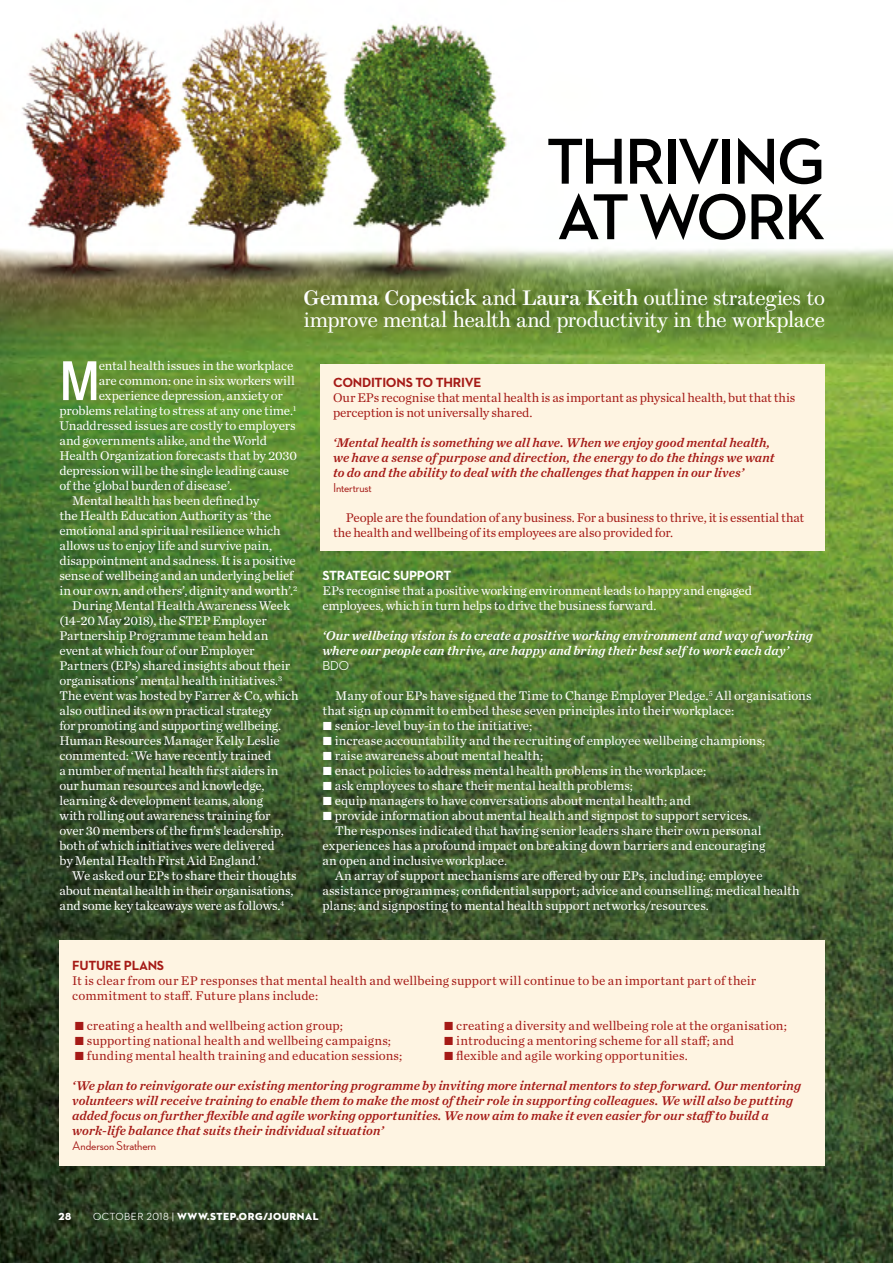
<style>
.page{position:relative;width:893px;height:1263px;background:#fff}
.page>*{position:absolute;margin:0;border:0;box-sizing:border-box;transform-origin:0 0}
.t1{font:700 66px/55.5px "Neutraface 2 Display";letter-spacing:-.025em;color:#000}
.t2{font:58.2px "Knockout HTF30 Junior Welterwt";color:#fff}
.t3{font:21px/22.5px "Brunel Text";letter-spacing:-.015em;color:#fff}
.t4{font:700 13.5px "Neutraface 2 Text";letter-spacing:-.02em;color:#a51a16}
.t5{font:700 13.5px "Neutraface 2 Text";letter-spacing:-.02em;color:#fff}
.t6{font:13.2px/15px "Chronicle Text G1";letter-spacing:-.01em;color:#fff}
.t7{font:13.2px/15px "Chronicle Text G1";color:#a51a16}
.t8{font:italic 13.2px/15px "Chronicle Text G1 Semi";letter-spacing:.005em;color:#a51a16}
.t9{font:italic 13.2px/15px "Chronicle Text G1 Semi";letter-spacing:.005em;color:#fff}
.t10{font:500 13.2px "Neutraface 2 Display";letter-spacing:-.01em;color:#a51a16}
.t11{font:500 13.2px "Neutraface 2 Display";color:#fff}
.t12{font:10.5px "Neutraface 2 Display Titling";letter-spacing:.05em;color:#fff}
.s1{font-weight:500}
.s2{font-family:"Neutraface 2 Display";font-weight:500}
</style>
<div class="page">
<img style="left:0;top:20px;width:893px;height:1243px">
<div style="left:320px;top:364px;width:505px;height:186px;background:#fef4e2"></div>
<div style="left:60px;top:940px;width:765px;height:225px;background:#fef4e2"></div>
<h1 class="t1" style="left:547px;top:134px;width:280px">THRIVING<br>AT WORK</h1>
<h3 class="t3" style="left:304px;top:287px;width:523px"><span class="s1">Gemma Copestick</span> and <span class="s1">Laura Keith</span> outline strategies to improve mental health and productivity in the workplace</h3>
<h2 class="t2" style="left:60px;top:350px;width:42px">M</h2>
<p class="t6" style="left:99px;top:357px;width:196px">ental health issues in the workplace</p>
<p class="t6" style="left:99px;top:372px;width:198px">are common: one in six workers will</p>
<p class="t6" style="left:99px;top:387px;width:186px">experience depression, anxiety or</p>
<p class="t6" style="left:60px;top:402px;width:238px">problems relating to stress at any one time.<sup>1</sup></p>
<p class="t6" style="left:60px;top:417px;width:238px">Unaddressed issues are costly to employers</p>
<p class="t6" style="left:60px;top:432px;width:209px">and governments alike, and the World</p>
<p class="t6" style="left:60px;top:447px;width:239px">Health Organization forecasts that by 2030</p>
<p class="t6" style="left:60px;top:462px;width:231px">depression will be the single leading cause</p>
<p class="t6" style="left:60px;top:477px;width:174px">of the ‘global burden of disease’.</p>
<p class="t6" style="left:72px;top:492px;width:188px">Mental health has been defined by</p>
<p class="t6" style="left:60px;top:507px;width:214px">the Health Education Authority as ‘the</p>
<p class="t6" style="left:60px;top:522px;width:223px">emotional and spiritual resilience which</p>
<p class="t6" style="left:60px;top:537px;width:214px">allows us to enjoy life and survive pain,</p>
<p class="t6" style="left:60px;top:552px;width:238px">disappointment and sadness. It is a positive</p>
<p class="t6" style="left:60px;top:567px;width:235px">sense of wellbeing and an underlying belief</p>
<p class="t6" style="left:60px;top:582px;width:239px">in our own, and others’, dignity and worth’.<sup>2</sup></p>
<p class="t6" style="left:72px;top:597px;width:219px">During Mental Health Awareness Week</p>
<p class="t6" style="left:60px;top:612px;width:209px">(14-20 May 2018), the STEP Employer</p>
<p class="t6" style="left:60px;top:627px;width:210px">Partnership Programme team held an</p>
<p class="t6" style="left:60px;top:642px;width:197px">event at which four of our Employer</p>
<p class="t6" style="left:60px;top:657px;width:232px">Partners (EPs) shared insights about their</p>
<p class="t6" style="left:60px;top:672px;width:224px">organisations’ mental health initiatives.<sup>3</sup></p>
<p class="t6" style="left:60px;top:687px;width:241px">The event was hosted by Farrer &amp; Co, which</p>
<p class="t6" style="left:60px;top:702px;width:214px">also outlined its own practical strategy</p>
<p class="t6" style="left:60px;top:717px;width:223px">for promoting and supporting wellbeing.</p>
<p class="t6" style="left:60px;top:732px;width:222px">Human Resources Manager Kelly Leslie</p>
<p class="t6" style="left:60px;top:747px;width:213px">commented: ‘We have recently trained</p>
<p class="t6" style="left:60px;top:762px;width:220px">a number of mental health first aiders in</p>
<p class="t6" style="left:60px;top:777px;width:207px">our human resources and knowledge,</p>
<p class="t6" style="left:60px;top:792px;width:205px">learning &amp; development teams, along</p>
<p class="t6" style="left:60px;top:807px;width:212px">with rolling out awareness training for</p>
<p class="t6" style="left:60px;top:822px;width:226px">over 30 members of the firm’s leadership,</p>
<p class="t6" style="left:60px;top:837px;width:217px">both of which initiatives were delivered</p>
<p class="t6" style="left:60px;top:852px;width:203px">by Mental Health First Aid England.’</p>
<p class="t6" style="left:72px;top:867px;width:226px">We asked our EPs to share their thoughts</p>
<p class="t6" style="left:60px;top:882px;width:236px">about mental health in their organisations,</p>
<p class="t6" style="left:60px;top:897px;width:226px">and some key takeaways were as follows.<sup>4</sup></p>
<p class="t4" style="left:333px;top:374px;width:150px">CONDITIONS TO THRIVE</p>
<p class="t7" style="left:333px;top:390px;width:464px">Our EPs recognise that mental health is as important as physical health, but that this perception is not universally shared.</p>
<p class="t8" style="left:333px;top:435px;width:443px">‘Mental health is something we all have. When we enjoy good mental health, we have a sense of purpose and direction, the energy to do the things we want to do and the ability to deal with the challenges that happen in our lives’</p>
<p class="t10" style="left:333px;top:481px;width:40px">Intertrust</p>
<p class="t7" style="left:333px;top:510px;width:473px;text-indent:13px">People are the foundation of any business. For a business to thrive, it is essential that the health and wellbeing of its employees are also provided for.</p>
<p class="t5" style="left:322px;top:567px;width:130px">STRATEGIC SUPPORT</p>
<p class="t6" style="left:322px;top:582px;width:431px">EPs recognise that a positive working environment leads to happy and engaged employees, which in turn helps to drive the business forward.</p>
<p class="t9" style="left:322px;top:627px;width:492px">‘Our wellbeing vision is to create a positive working environment and way of working where our people can thrive, are happy and bring their best self to work each day’</p>
<p class="t11" style="left:322px;top:658px;width:28px">BDO</p>
<p class="t6" style="left:322px;top:687px;width:491px;text-indent:13px">Many of our EPs have signed the Time to Change Employer Pledge.<sup>5</sup> All organisations that sign up commit to embed these seven principles into their workplace:</p>
<p class="t6" style="left:322px;top:717px;width:211px">• senior-level buy-in to the initiative;</p>
<p class="t6" style="left:322px;top:732px;width:444px">• increase accountability and the recruiting of employee wellbeing champions;</p>
<p class="t6" style="left:322px;top:747px;width:222px">• raise awareness about mental health;</p>
<p class="t6" style="left:322px;top:762px;width:385px">• enact policies to address mental health problems in the workplace;</p>
<p class="t6" style="left:322px;top:777px;width:312px">• ask employees to share their mental health problems;</p>
<p class="t6" style="left:322px;top:792px;width:370px">• equip managers to have conversations about mental health; and</p>
<p class="t6" style="left:322px;top:807px;width:430px">• provide information about mental health and signpost to support services.</p>
<p class="t6" style="left:335px;top:822px;width:428px">The responses indicated that having senior leaders share their own personal</p>
<p class="t6" style="left:322px;top:837px;width:444px">experiences has a profound impact on breaking down barriers and encouraging</p>
<p class="t6" style="left:322px;top:852px;width:186px">an open and inclusive workplace.</p>
<p class="t6" style="left:335px;top:867px;width:429px">An array of support mechanisms are offered by our EPs, including: employee</p>
<p class="t6" style="left:322px;top:882px;width:479px">assistance programmes; confidential support; advice and counselling; medical health</p>
<p class="t6" style="left:322px;top:897px;width:388px">plans; and signposting to mental health support networks/resources.</p>
<p class="t4" style="left:72px;top:957px;width:93px">FUTURE PLANS</p>
<p class="t7" style="left:72px;top:972px;width:686px">It is clear from our EP responses that mental health and wellbeing support will continue to be an important part of their commitment to staff. Future plans include:</p>
<p class="t7" style="left:74px;top:1017px;width:270px">• creating a health and wellbeing action group;</p>
<p class="t7" style="left:74px;top:1032px;width:318px">• supporting national health and wellbeing campaigns;</p>
<p class="t7" style="left:74px;top:1047px;width:329px">• funding mental health training and education sessions;</p>
<p class="t7" style="left:444px;top:1017px;width:345px">• creating a diversity and wellbeing role at the organisation;</p>
<p class="t7" style="left:444px;top:1032px;width:292px">• introducing a mentoring scheme for all staff; and</p>
<p class="t7" style="left:444px;top:1047px;width:245px">• flexible and agile working opportunities.</p>
<p class="t8" style="left:72px;top:1077px;width:730px">‘We plan to reinvigorate our existing mentoring programme by inviting more internal mentors to step forward. Our mentoring volunteers will receive training to enable them to make the most of their role in supporting colleagues. We will also be putting added focus on further flexible and agile working opportunities. We now aim to make it even easier for our staff to build a work-life balance that suits their individual situation’</p>
<p class="t10" style="left:72px;top:1138px;width:85px">Anderson Strathern</p>
<p class="t12" style="left:58px;top:1210px;width:14px">28</p>
<p class="t12" style="left:93px;top:1210px;width:227px"><span class="s2">OCTOBER 2018 |</span> WWW.STEP.ORG/JOURNAL</p>
</div>
